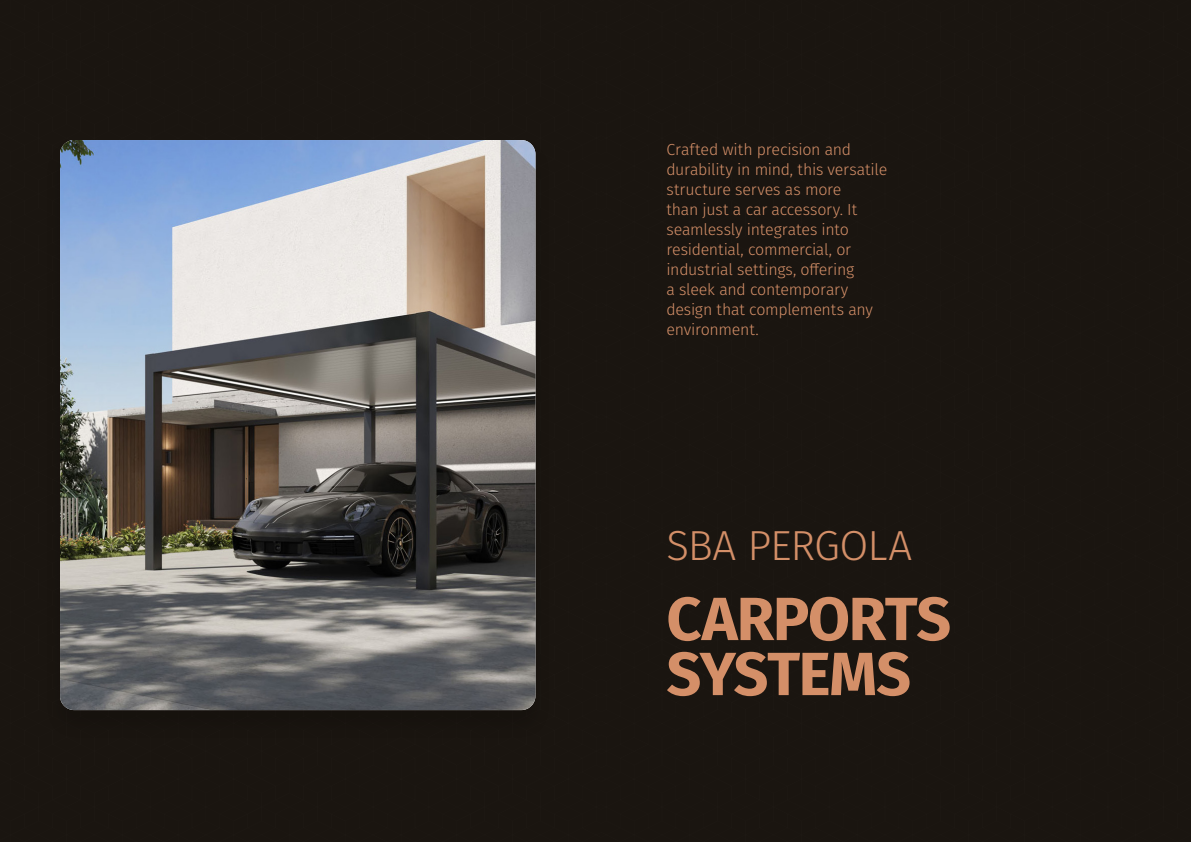
<style>
.page{position:relative;width:1191px;height:842px;background:#fff}
.page>*{position:absolute;margin:0;border:0;box-sizing:border-box;transform-origin:0 0}
.t1{font:700 61px/55px "Fira Sans";letter-spacing:-.025em;color:#d48f68}
.t2{font:300 42px "Fira Sans";letter-spacing:-.025em;color:#d48f68}
.t3{font:300 16px/20px "Fira Sans";letter-spacing:-.015em;color:#d48f68}
</style>
<div class="page">
<div style="left:289px;top:82px;width:311px;height:335px;background:#1a1510"></div>
<div style="left:0;top:82px;width:289px;height:335px;background:#1a1510"></div>
<div style="left:289px;top:417px;width:311px;height:334px;background:#1a1510"></div>
<div style="left:0;top:417px;width:289px;height:334px;background:#1a1510"></div>
<div style="left:912px;top:82px;width:279px;height:335px;background:#1a1510"></div>
<div style="left:0;top:0;width:1191px;height:82px;background:#1a1510"></div>
<div style="left:602px;top:82px;width:310px;height:335px;background:#1a1510"></div>
<div style="left:912px;top:417px;width:279px;height:334px;background:#1a1510"></div>
<div style="left:602px;top:417px;width:310px;height:334px;background:#1a1510"></div>
<div style="left:0;top:751px;width:1191px;height:91px;background:#1a1510"></div>
<div style="left:44px;top:138px;width:507px;height:602px;background:#19140f"></div>
<img style="left:60px;top:140px;width:475px;height:570px">
<p class="t3" style="left:666px;top:139px;width:222px">Crafted with precision and durability in mind, this versatile structure serves as more<br>than just a car accessory. It seamlessly integrates into residential, commercial, or industrial settings, offering<br>a sleek and contemporary design that complements any environment.</p>
<h2 class="t2" style="left:666px;top:515px;width:247px">SBA PERGOLA</h2>
<h1 class="t1" style="left:666px;top:587px;width:286px">CARPORTS<br>SYSTEMS</h1>
</div>
